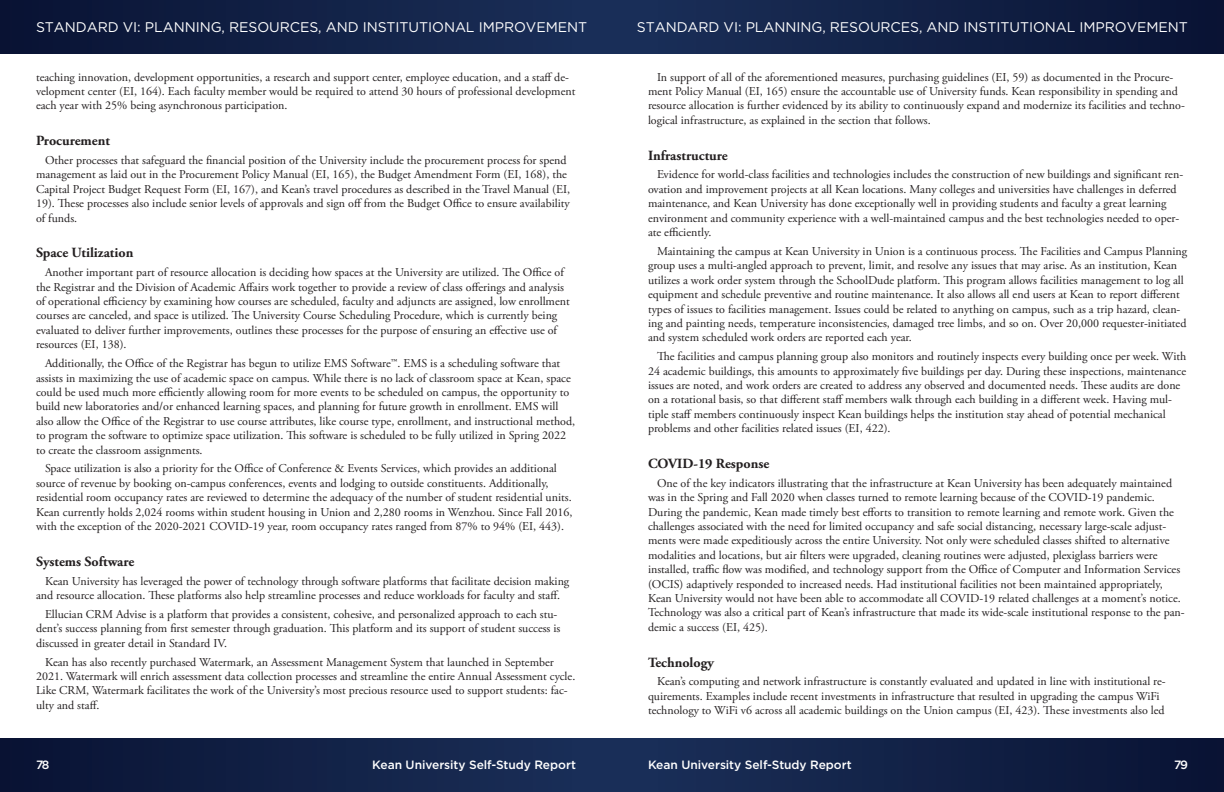
<style>
.page{position:relative;width:1224px;height:792px;background:#fff}
.page>*{position:absolute;margin:0;border:0;box-sizing:border-box;transform-origin:0 0}
.t1{font:14px "Gotham";letter-spacing:-.005em;color:#fff}
.subhead{font:700 14px "Adobe Garamond Pro";color:#231f20}
.body{font:12px/14.4px "Adobe Garamond Pro";color:#231f20}
.t2{font:500 12px "Gotham";letter-spacing:-.005em;color:#fff}
</style>
<div class="page">
<div style="left:0;top:0;width:612px;height:54px;background:linear-gradient(to right,#091333,#1b3059)"></div>
<div style="left:612px;top:0;width:612px;height:54px;background:linear-gradient(to right,#1b305a,#091334)"></div>
<div style="left:0;top:738px;width:612px;height:54px;background:linear-gradient(to right,#091333,#1b3059)"></div>
<div style="left:612px;top:738px;width:612px;height:54px;background:linear-gradient(to right,#1b305a,#091334)"></div>
<p class="t1" style="left:36px;top:19px;width:553px">STANDARD VI: PLANNING, RESOURCES, AND INSTITUTIONAL IMPROVEMENT</p>
<p class="t1" style="left:637px;top:19px;width:553px">STANDARD VI: PLANNING, RESOURCES, AND INSTITUTIONAL IMPROVEMENT</p>
<p class="body" style="left:36px;top:70px;width:541px">teaching innovation, development opportunities, a research and support center, employee education, and a staff de&shy;velopment center (EI, 164). Each faculty member would be required to attend 30 hours of professional development each year with 25% being asynchronous participation.</p>
<p class="subhead" style="left:36px;top:133px;width:75px">Procurement</p>
<p class="body" style="left:36px;top:154px;width:536px;text-indent:9px">Other processes that safeguard the financial position of the University include the procurement process for spend management as laid out in the Procurement Policy Manual (EI, 165), the Budget Amendment Form (EI, 168), the Capital Project Budget Request Form (EI, 167), and Kean’s travel procedures as described in the Travel Manual (EI, 19). These processes also include senior levels of approvals and sign off from the Budget Office to ensure availability of funds.</p>
<p class="subhead" style="left:36px;top:245px;width:99px">Space Utilization</p>
<p class="body" style="left:36px;top:266px;width:535px;text-indent:9px">Another important part of resource allocation is deciding how spaces at the University are utilized. The Office of the Registrar and the Division of Academic Affairs work together to provide a review of class offerings and analysis of operational efficiency by examining how courses are scheduled, faculty and adjuncts are assigned, low enrollment courses are canceled, and space is utilized. The University Course Scheduling Procedure, which is currently being evaluated to deliver further improvements, outlines these processes for the purpose of ensuring an effective use of resources (EI, 138).</p>
<p class="body" style="left:36px;top:357px;width:541px;text-indent:9px">Additionally, the Office of the Registrar has begun to utilize EMS Software™. EMS is a scheduling software that assists in maximizing the use of academic space on campus. While there is no lack of classroom space at Kean, space could be used much more efficiently allowing room for more events to be scheduled on campus, the opportunity to build new laboratories and/or enhanced learning spaces, and planning for future growth in enrollment. EMS will also allow the Office of the Registrar to use course attributes, like course type, enrollment, and instructional method, to program the software to optimize space utilization. This software is scheduled to be fully utilized in Spring 2022 to create the classroom assignments.</p>
<p class="body" style="left:36px;top:462px;width:538px;text-indent:9px">Space utilization is also a priority for the Office of Conference &amp; Events Services, which provides an additional source of revenue by booking on-campus conferences, events and lodging to outside constituents. Additionally, residential room occupancy rates are reviewed to determine the adequacy of the number of student residential units.<br>Kean currently holds 2,024 rooms within student housing in Union and 2,280 rooms in Wenzhou. Since Fall 2016, with the exception of the 2020-2021 COVID-19 year, room occupancy rates ranged from 87% to 94% (EI, 443).</p>
<p class="subhead" style="left:36px;top:553px;width:100px">Systems Software</p>
<p class="body" style="left:36px;top:574px;width:535px;text-indent:9px">Kean University has leveraged the power of technology through software platforms that facilitate decision making and resource allocation. These platforms also help streamline processes and reduce workloads for faculty and staff.</p>
<p class="body" style="left:36px;top:607px;width:526px;text-indent:9px">Ellucian CRM Advise is a platform that provides a consistent, cohesive, and personalized approach to each stu&shy;dent’s success planning from first semester through graduation. This platform and its support of student success is discussed in greater detail in Standard IV.</p>
<p class="body" style="left:36px;top:655px;width:541px;text-indent:9px">Kean has also recently purchased Watermark, an Assessment Management System that launched in September 2021. Watermark will enrich assessment data collection processes and streamline the entire Annual Assessment cycle.<br>Like CRM, Watermark facilitates the work of the University’s most precious resource used to support students: fac&shy;ulty and staff.</p>
<p class="body" style="left:648px;top:70px;width:538px;text-indent:9px">In support of all of the aforementioned measures, purchasing guidelines (EI, 59) as documented in the Procure&shy;ment Policy Manual (EI, 165) ensure the accountable use of University funds. Kean responsibility in spending and resource allocation is further evidenced by its ability to continuously expand and modernize its facilities and techno&shy;logical infrastructure, as explained in the section that follows.</p>
<p class="subhead" style="left:648px;top:147px;width:81px">Infrastructure</p>
<p class="body" style="left:648px;top:168px;width:537px;text-indent:9px">Evidence for world-class facilities and technologies includes the construction of new buildings and significant ren&shy;ovation and improvement projects at all Kean locations. Many colleges and universities have challenges in deferred maintenance, and Kean University has done exceptionally well in providing students and faculty a great learning environment and community experience with a well-maintained campus and the best technologies needed to oper&shy;ate efficiently.</p>
<p class="body" style="left:648px;top:244px;width:541px;text-indent:9px">Maintaining the campus at Kean University in Union is a continuous process. The Facilities and Campus Planning group uses a multi-angled approach to prevent, limit, and resolve any issues that may arise. As an institution, Kean utilizes a work order system through the SchoolDude platform. This program allows facilities management to log all equipment and schedule preventive and routine maintenance. It also allows all end users at Kean to report different types of issues to facilities management. Issues could be related to anything on campus, such as a trip hazard, clean&shy;ing and painting needs, temperature inconsistencies, damaged tree limbs, and so on. Over 20,000 requester-initiated and system scheduled work orders are reported each year.</p>
<p class="body" style="left:648px;top:350px;width:540px;text-indent:9px">The facilities and campus planning group also monitors and routinely inspects every building once per week. With 24 academic buildings, this amounts to approximately five buildings per day. During these inspections, maintenance issues are noted, and work orders are created to address any observed and documented needs. These audits are done on a rotational basis, so that different staff members walk through each building in a different week. Having mul&shy;tiple staff members continuously inspect Kean buildings helps the institution stay ahead of potential mechanical problems and other facilities related issues (EI, 422).</p>
<p class="subhead" style="left:648px;top:455px;width:123px">COVID-19 Response</p>
<p class="body" style="left:648px;top:476px;width:538px;text-indent:9px">One of the key indicators illustrating that the infrastructure at Kean University has been adequately maintained was in the Spring and Fall 2020 when classes turned to remote learning because of the COVID-19 pandemic.<br>During the pandemic, Kean made timely best efforts to transition to remote learning and remote work. Given the challenges associated with the need for limited occupancy and safe social distancing, necessary large-scale adjust&shy;ments were made expeditiously across the entire University. Not only were scheduled classes shifted to alternative modalities and locations, but air filters were upgraded, cleaning routines were adjusted, plexiglass barriers were installed, traffic flow was modified, and technology support from the Office of Computer and Information Services (OCIS) adaptively responded to increased needs. Had institutional facilities not been maintained appropriately, Kean University would not have been able to accommodate all COVID-19 related challenges at a moment’s notice.<br>Technology was also a critical part of Kean’s infrastructure that made its wide-scale institutional response to the pan&shy;demic a success (EI, 425).</p>
<p class="subhead" style="left:648px;top:654px;width:68px">Technology</p>
<p class="body" style="left:648px;top:675px;width:519px;text-indent:9px">Kean’s computing and network infrastructure is constantly evaluated and updated in line with institutional re&shy;quirements. Examples include recent investments in infrastructure that resulted in upgrading the campus WiFi technology to WiFi v6 across all academic buildings on the Union campus (EI, 423). These investments also led</p>
<p class="t2" style="left:36px;top:758px;width:15px">78</p>
<p class="t2" style="left:372px;top:758px;width:205px">Kean University Self-Study Report</p>
<p class="t2" style="left:648px;top:758px;width:205px">Kean University Self-Study Report</p>
<p class="t2" style="left:1174px;top:758px;width:15px">79</p>
</div>
